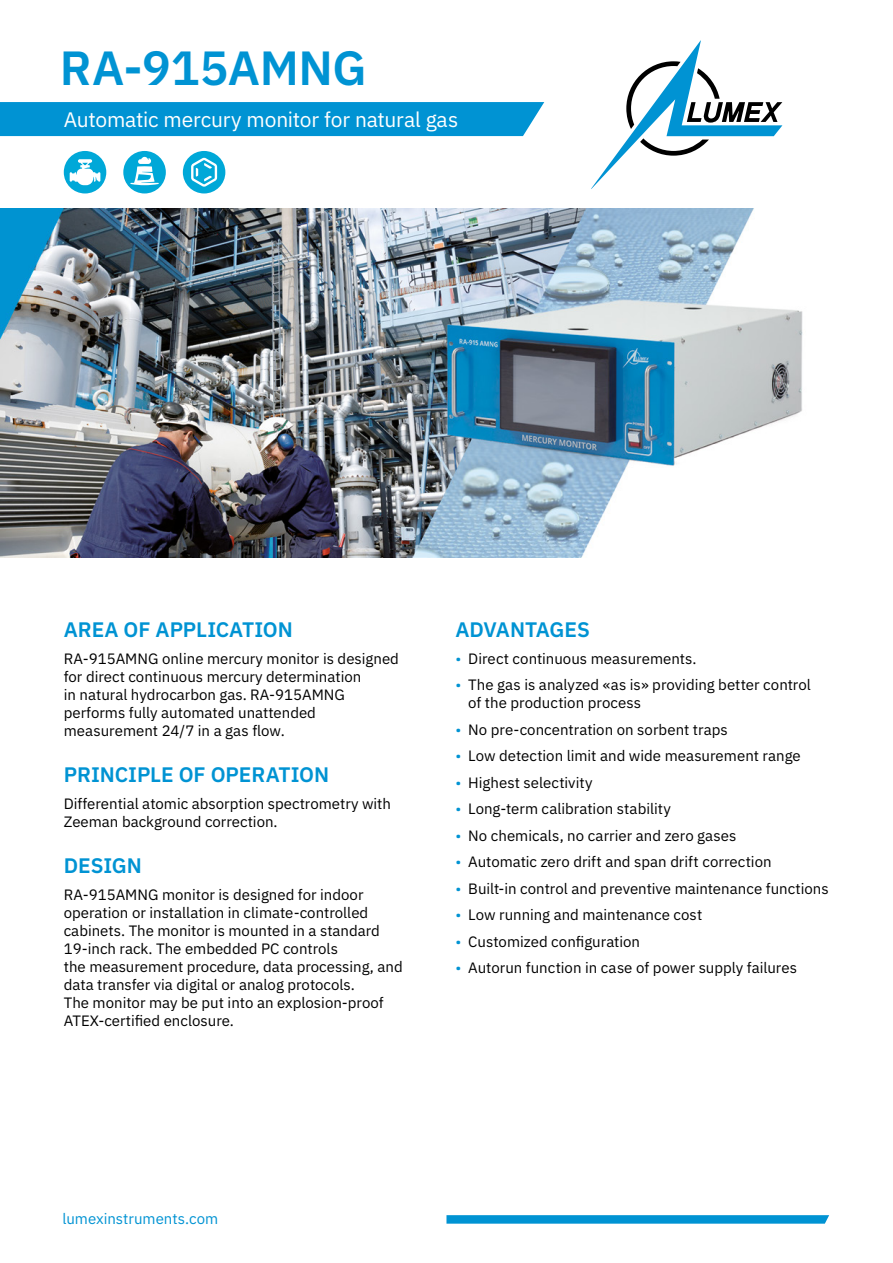
<style>
.page{position:relative;width:893px;height:1263px;background:#fff}
.page>*{position:absolute;margin:0;border:0;box-sizing:border-box;transform-origin:0 0}
.t1{font:600 48px "IBM Plex Sans";letter-spacing:-.005em;color:#0093d3}
.t2{font:600 21px "IBM Plex Sans";color:#0093d3}
.t3{font:21px "IBM Plex Sans";letter-spacing:-.01em;color:#fff}
.t4{font:15px/18px "IBM Plex Sans";color:#000}
.t5{font:15px "IBM Plex Sans";color:#0093d3}
.s1{color:#0093d3}
</style>
<div class="page">
<div style="left:0;top:102px;width:544px;height:34px;background:#0093d3"></div>
<svg style="left:591px;top:40px;width:191px;height:149px"></svg>
<div style="left:64px;top:151px;width:42px;height:42px;background:#00a8d8;border-radius:50%"></div>
<svg style="left:70px;top:159px;width:30px;height:26px"></svg>
<div style="left:123px;top:151px;width:43px;height:42px;background:#00a8d8;border-radius:50%"></div>
<svg style="left:130px;top:157px;width:29px;height:28px"></svg>
<div style="left:183px;top:151px;width:42px;height:42px;background:#00a8d8;border-radius:50%"></div>
<svg style="left:191px;top:158px;width:26px;height:29px"></svg>
<svg style="left:446px;top:1215px;width:383px;height:9px;background:#0f99d5"></svg>
<img style="left:0;top:208px;width:803px;height:349px">
<h1 class="t1" style="left:60px;top:30px;width:309px">RA-915AMNG</h1>
<h2 class="t3" style="left:64px;top:103px;width:396px">Automatic mercury monitor for natural gas</h2>
<h2 class="t2" style="left:64px;top:613px;width:231px">AREA OF APPLICATION</h2>
<p class="t4" style="left:64px;top:648px;width:337px">RA-915AMNG online mercury monitor is designed for direct continuous mercury determination<br>in natural hydrocarbon gas. RA-915AMNG performs fully automated unattended measurement 24/7 in a gas flow.</p>
<h2 class="t2" style="left:64px;top:758px;width:267px">PRINCIPLE OF OPERATION</h2>
<p class="t4" style="left:64px;top:793px;width:329px">Differential atomic absorption spectrometry with<br>Zeeman background correction.</p>
<h2 class="t2" style="left:64px;top:849px;width:80px">DESIGN</h2>
<p class="t4" style="left:64px;top:884px;width:340px">RA-915AMNG monitor is designed for indoor operation or installation in climate-controlled cabinets. The monitor is mounted in a standard 19-inch rack. The embedded PC controls<br>the measurement procedure, data processing, and data transfer via digital or analog protocols.<br>The monitor may be put into an explosion-proof ATEX-certified enclosure.</p>
<h2 class="t2" style="left:455px;top:613px;width:136px">ADVANTAGES</h2>
<p class="t4" style="left:455px;top:648px;width:243px"><span class="s1">•</span> Direct continuous measurements.</p>
<p class="t4" style="left:468px;top:675px;width:344px;text-indent:-13px"><span class="s1">•</span> The gas is analyzed «as is» providing better control of the production process</p>
<p class="t4" style="left:455px;top:719px;width:274px"><span class="s1">•</span> No pre-concentration on sorbent traps</p>
<p class="t4" style="left:455px;top:746px;width:347px"><span class="s1">•</span> Low detection limit and wide measurement range</p>
<p class="t4" style="left:455px;top:772px;width:139px"><span class="s1">•</span> Highest selectivity</p>
<p class="t4" style="left:455px;top:799px;width:217px"><span class="s1">•</span> Long-term calibration stability</p>
<p class="t4" style="left:455px;top:825px;width:283px"><span class="s1">•</span> No chemicals, no carrier and zero gases</p>
<p class="t4" style="left:455px;top:852px;width:318px"><span class="s1">•</span> Automatic zero drift and span drift correction</p>
<p class="t4" style="left:455px;top:878px;width:375px"><span class="s1">•</span> Built-in control and preventive maintenance functions</p>
<p class="t4" style="left:455px;top:905px;width:248px"><span class="s1">•</span> Low running and maintenance cost</p>
<p class="t4" style="left:455px;top:931px;width:186px"><span class="s1">•</span> Customized configuration</p>
<p class="t4" style="left:455px;top:958px;width:343px"><span class="s1">•</span> Autorun function in case of power supply failures</p>
<p class="t5" style="left:63px;top:1207px;width:157px">lumexinstruments.com</p>
</div>
